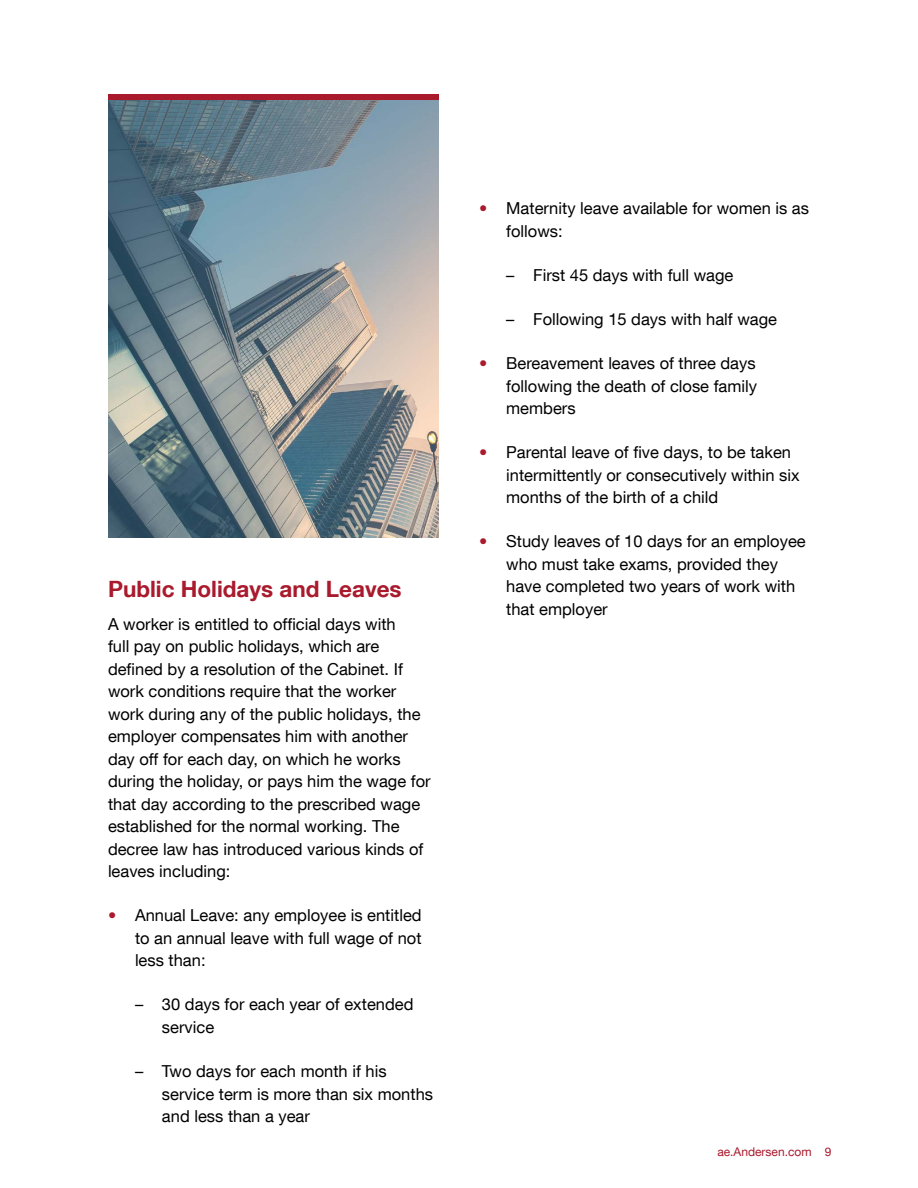
<style>
.page{position:relative;width:918px;height:1188px;background:#fff}
.page>*{position:absolute;margin:0;border:0;box-sizing:border-box;transform-origin:0 0}
.t1{font:700 22.5px "Helvetica Neue LT Com";color:#a91a2d}
.t2{font:16.5px/22.5px "Helvetica Neue LT Com";color:#000}
.t3{font:12px "Helvetica Neue LT Com";color:#a91a2d}
.s1{color:#a91a2d}
</style>
<div class="page">
<img style="left:108px;top:100px;width:331px;height:438px">
<div style="left:108px;top:94px;width:331px;height:6px;background:#a91a2d"></div>
<h1 class="t1" style="left:108px;top:575px;width:295px">Public Holidays and Leaves</h1>
<p class="t2" style="left:108px;top:612px;width:324px">A worker is entitled to official days with<br>full pay on public holidays, which are defined by a resolution of the Cabinet. If work conditions require that the worker work during any of the public holidays, the employer compensates him with another day off for each day, on which he works during the holiday, or pays him the wage for that day according to the prescribed wage established for the normal working. The decree law has introduced various kinds of leaves including:</p>
<p class="t2" style="left:135px;top:904px;width:288px;text-align:justify;text-indent:-27px"><span class="s1">•</span> Annual Leave: any employee is entitled to an annual leave with full wage of not less than:</p>
<p class="t2" style="left:162px;top:993px;width:253px;text-indent:-27px">– 30 days for each year of extended service</p>
<p class="t2" style="left:162px;top:1060px;width:273px;text-indent:-27px">– Two days for each month if his service term is more than six months and less than a year</p>
<p class="t2" style="left:506px;top:197px;width:304px;text-indent:-27px"><span class="s1">•</span> Maternity leave available for women is as follows:</p>
<p class="t2" style="left:506px;top:263px;width:229px">– First 45 days with full wage</p>
<p class="t2" style="left:506px;top:307px;width:272px">– Following 15 days with half wage</p>
<p class="t2" style="left:506px;top:352px;width:252px;text-align:justify;text-indent:-27px"><span class="s1">•</span> Bereavement leaves of three days following the death of close family members</p>
<p class="t2" style="left:506px;top:441px;width:295px;text-indent:-27px"><span class="s1">•</span> Parental leave of five days, to be taken intermittently or consecutively within six months of the birth of a child</p>
<p class="t2" style="left:506px;top:530px;width:301px;text-indent:-27px"><span class="s1">•</span> Study leaves of 10 days for an employee who must take exams, provided they have completed two years of work with that employer</p>
<p class="t3" style="left:717px;top:1144px;width:116px">ae.Andersen.com 9</p>
</div>
